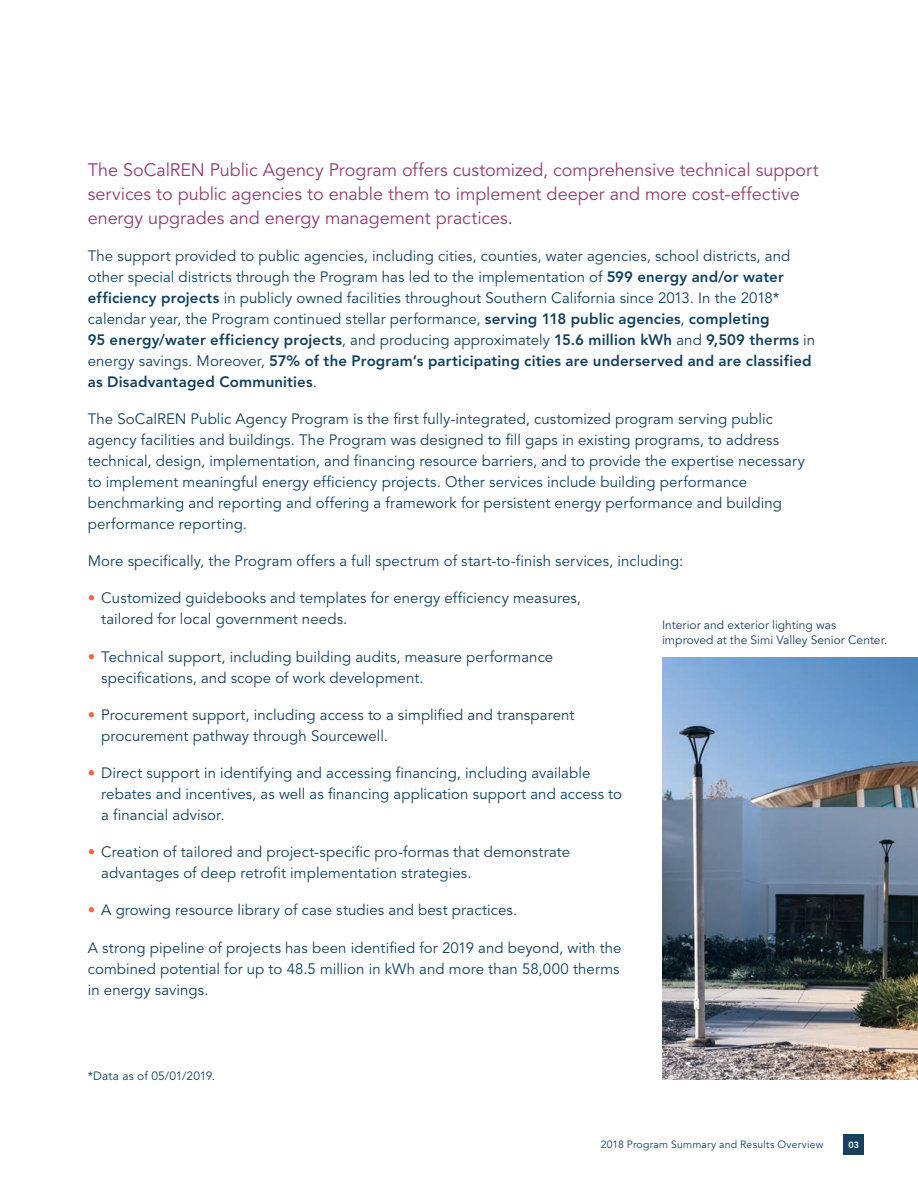
<style>
.page{position:relative;width:918px;height:1188px;background:#fff}
.page>*{position:absolute;margin:0;border:0;box-sizing:border-box;transform-origin:0 0}
.Body_opening{font:18px/24px "Avenir LT Std";letter-spacing:-.005em;color:#8d4171}
.Body{font:15px/21px "Avenir LT Std";letter-spacing:.005em;color:#16415c}
.photo_caption{font:12px/15px "Avenir LT Std";letter-spacing:.005em;color:#16415c}
.footnote{font:12px "Avenir LT Std";letter-spacing:.01em;color:#16415c}
.t1{font:10.5px "Avenir LT Std";letter-spacing:.02em;color:#16415c}
.t2{font:800 9px "Avenir LT Std";color:#fff}
.s1{font-weight:800}
.s2{color:#f26648}
</style>
<div class="page">
<div style="left:844px;top:1134px;width:20px;height:20px;background:#16415c"></div>
<img style="left:662px;top:657px;width:256px;height:423px">
<p class="Body_opening" style="left:88px;top:158px;width:733px">The SoCalREN Public Agency Program offers customized, comprehensive technical support services to public agencies to enable them to implement deeper and more cost-effective energy upgrades and energy management practices.</p>
<p class="Body" style="left:88px;top:246px;width:729px">The support provided to public agencies, including cities, counties, water agencies, school districts, and other special districts through the Program has led to the implementation of <span class="s1">599 energy and/or water efficiency projects</span> in publicly owned facilities throughout Southern California since 2013. In the 2018* calendar year, the Program continued stellar performance, <span class="s1">serving 118 public agencies</span>, <span class="s1">completing<br>95 energy/water efficiency projects</span>, and producing approximately <span class="s1">15.6 million kWh</span> and <span class="s1">9,509 therms</span> in energy savings. Moreover, <span class="s1">57% of the Program’s participating cities are underserved and are classified as Disadvantaged Communities</span>.</p>
<p class="Body" style="left:88px;top:409px;width:719px">The SoCalREN Public Agency Program is the first fully-integrated, customized program serving public agency facilities and buildings. The Program was designed to fill gaps in existing programs, to address technical, design, implementation, and financing resource barriers, and to provide the expertise necessary to implement meaningful energy efficiency projects. Other services include building performance benchmarking and reporting and offering a framework for persistent energy performance and building performance reporting.</p>
<p class="Body" style="left:88px;top:551px;width:597px">More specifically, the Program offers a full spectrum of start-to-finish services, including:</p>
<p class="Body" style="left:101px;top:588px;width:481px;text-indent:-14px"><span class="s2">•</span> Customized guidebooks and templates for energy efficiency measures, tailored for local government needs.</p>
<p class="Body" style="left:101px;top:646px;width:454px;text-indent:-14px"><span class="s2">•</span> Technical support, including building audits, measure performance specifications, and scope of work development.</p>
<p class="Body" style="left:101px;top:705px;width:475px;text-indent:-14px"><span class="s2">•</span> Procurement support, including access to a simplified and transparent procurement pathway through Sourcewell.</p>
<p class="Body" style="left:101px;top:763px;width:522px;text-indent:-14px"><span class="s2">•</span> Direct support in identifying and accessing financing, including available rebates and incentives, as well as financing application support and access to a financial advisor.</p>
<p class="Body" style="left:101px;top:842px;width:470px;text-indent:-14px"><span class="s2">•</span> Creation of tailored and project-specific pro-formas that demonstrate advantages of deep retrofit implementation strategies.</p>
<p class="Body" style="left:88px;top:900px;width:431px"><span class="s2">•</span> A growing resource library of case studies and best practices.</p>
<p class="Body" style="left:88px;top:937px;width:535px">A strong pipeline of projects has been identified for 2019 and beyond, with the combined potential for up to 48.5 million in kWh and more than 58,000 therms in energy savings.</p>
<p class="photo_caption" style="left:662px;top:617px;width:227px">Interior and exterior lighting was improved at the Simi Valley Senior Center.</p>
<p class="footnote" style="left:88px;top:1069px;width:129px">*Data as of 05/01/2019.</p>
<p class="t1" style="left:601px;top:1138px;width:224px">2018 Program Summary and Results Overview</p>
<p class="t2" style="left:848px;top:1139px;width:12px">03</p>
</div>
